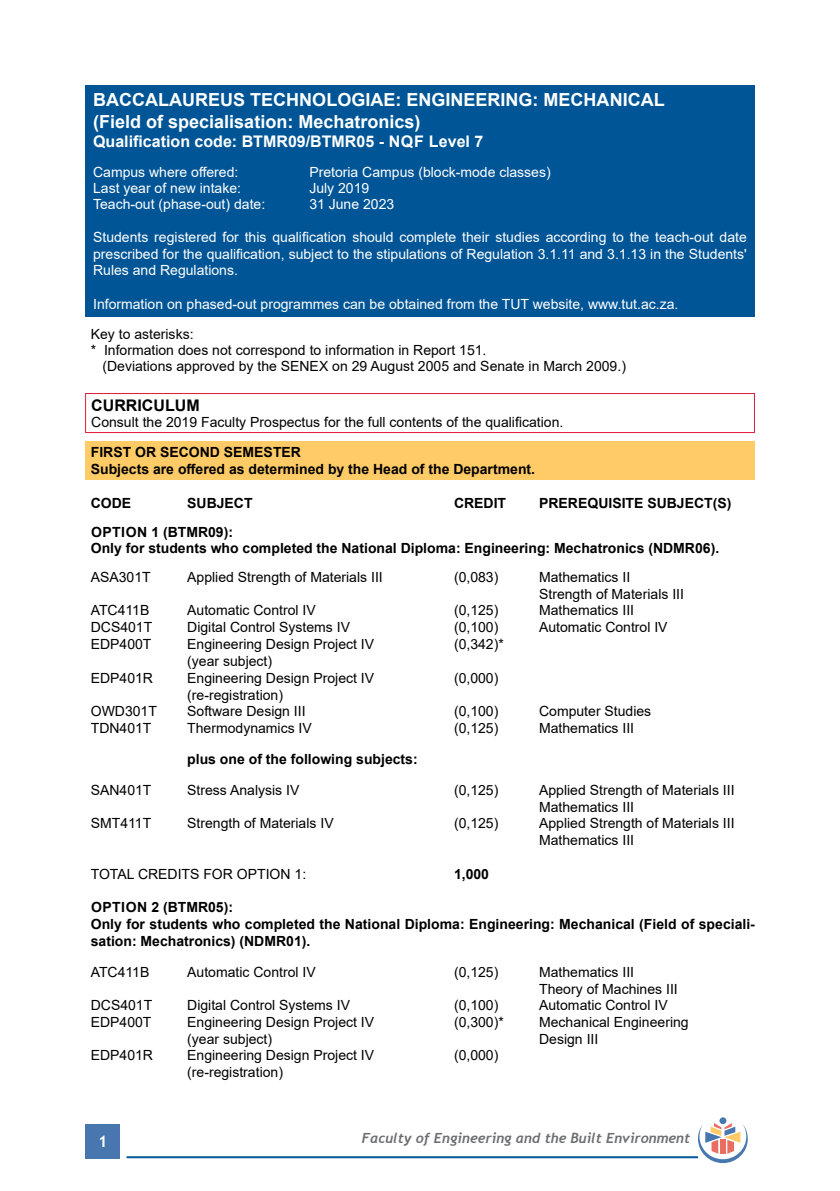
<style>
.page{position:relative;width:840px;height:1191px;background:#fff}
.page>*{position:absolute;margin:0;border:0;box-sizing:border-box;transform-origin:0 0}
.t1{font:700 18px/21.6px "Arial";color:#fff}
.t2{font:700 16px "Arial";color:#fff}
.t3{font:700 16px "Arial";color:#000}
.t4{font:700 16px "Trebuchet MS";color:#fff}
.t5{font:14px/16.8px "Arial";color:#000}
.t6{font:14px/16.8px "Arial";color:#fff;text-align:justify}
.t7{font:700 14px/16.8px "Arial";color:#000}
.t8{font:italic 700 14px "Trebuchet";color:#6d6e71}
</style>
<div class="page">
<div style="left:86px;top:1124px;width:34px;height:34px;background:#4777ae"></div>
<hr style="left:126px;top:1156px;width:571px;height:2px;background:#005596">
<div style="left:719px;top:1117px;width:7px;height:7px;background:#4777ae;border-radius:50%"></div>
<svg style="left:697px;top:1123px;width:50px;height:40px"></svg>
<div style="left:85px;top:85px;width:669px;height:232px;background:#005596"></div>
<hr style="left:85px;top:393px;width:669px;height:1px;background:#e31837">
<hr style="left:85px;top:394px;width:1px;height:38px;background:#e31837">
<hr style="left:753px;top:394px;width:1px;height:38px;background:#e31837">
<hr style="left:85px;top:432px;width:669px;height:1px;background:#e31837">
<div style="left:85px;top:441px;width:669px;height:38px;background:#ffcb66"></div>
<p class="t1" style="left:93px;top:89px;width:572px">BACCALAUREUS TECHNOLOGIAE: ENGINEERING: MECHANICAL (Field of specialisation: Mechatronics)</p>
<p class="t2" style="left:93px;top:130px;width:391px">Qualification code: BTMR09/BTMR05 - NQF Level 7</p>
<p class="t6" style="left:93px;top:164px;width:147px">Campus where offered:</p>
<p class="t6" style="left:309px;top:164px;width:243px">Pretoria Campus (block-mode classes)</p>
<p class="t6" style="left:93px;top:180px;width:149px">Last year of new intake:</p>
<p class="t6" style="left:309px;top:180px;width:61px">July 2019</p>
<p class="t6" style="left:93px;top:196px;width:173px">Teach-out (phase-out) date:</p>
<p class="t6" style="left:309px;top:196px;width:86px">31 June 2023</p>
<p class="t6" style="left:93px;top:228px;width:655px">Students registered for this qualification should complete their studies according to the teach-out date prescribed for the qualification, subject to the stipulations of Regulation 3.1.11 and 3.1.13 in the Students' Rules and Regulations.</p>
<p class="t6" style="left:93px;top:296px;width:586px">Information on phased-out programmes can be obtained from the TUT website, www.tut.ac.za.</p>
<p class="t5" style="left:91px;top:326px;width:104px">Key to asterisks:</p>
<p class="t5" style="left:91px;top:342px;width:397px">* Information does not correspond to information in Report 151.</p>
<p class="t5" style="left:102px;top:358px;width:524px">(Deviations approved by the SENEX on 29 August 2005 and Senate in March 2009.)</p>
<p class="t3" style="left:91px;top:394px;width:110px">CURRICULUM</p>
<p class="t5" style="left:91px;top:413px;width:473px">Consult the 2019 Faculty Prospectus for the full contents of the qualification.</p>
<p class="t7" style="left:91px;top:444px;width:445px">FIRST OR SECOND SEMESTER<br>Subjects are offered as determined by the Head of the Department.</p>
<p class="t7" style="left:91px;top:495px;width:42px">CODE</p>
<p class="t7" style="left:187px;top:495px;width:67px">SUBJECT</p>
<p class="t7" style="left:454px;top:495px;width:54px">CREDIT</p>
<p class="t7" style="left:539px;top:495px;width:194px">PREREQUISITE SUBJECT(S)</p>
<p class="t7" style="left:91px;top:524px;width:629px">OPTION 1 (BTMR09):<br>Only for students who completed the National Diploma: Engineering: Mechatronics (NDMR06).</p>
<p class="t5" style="left:91px;top:568px;width:61px">ASA301T</p>
<p class="t5" style="left:187px;top:568px;width:197px">Applied Strength of Materials III</p>
<p class="t5" style="left:454px;top:568px;width:46px">(0,083)</p>
<p class="t5" style="left:539px;top:568px;width:146px">Mathematics II<br>Strength of Materials III</p>
<p class="t5" style="left:91px;top:602px;width:60px">ATC411B</p>
<p class="t5" style="left:187px;top:602px;width:130px">Automatic Control IV</p>
<p class="t5" style="left:454px;top:602px;width:46px">(0,125)</p>
<p class="t5" style="left:539px;top:602px;width:96px">Mathematics III</p>
<p class="t5" style="left:91px;top:619px;width:63px">DCS401T</p>
<p class="t5" style="left:187px;top:619px;width:164px">Digital Control Systems IV</p>
<p class="t5" style="left:454px;top:619px;width:46px">(0,100)</p>
<p class="t5" style="left:539px;top:619px;width:130px">Automatic Control IV</p>
<p class="t5" style="left:91px;top:635px;width:62px">EDP400T</p>
<p class="t5" style="left:187px;top:635px;width:188px">Engineering Design Project IV</p>
<p class="t5" style="left:454px;top:635px;width:51px">(0,342)*</p>
<p class="t5" style="left:187px;top:652px;width:86px">(year subject)</p>
<p class="t5" style="left:91px;top:669px;width:64px">EDP401R</p>
<p class="t5" style="left:187px;top:669px;width:188px">Engineering Design Project IV</p>
<p class="t5" style="left:454px;top:669px;width:46px">(0,000)</p>
<p class="t5" style="left:187px;top:686px;width:97px">(re-registration)</p>
<p class="t5" style="left:91px;top:703px;width:68px">OWD301T</p>
<p class="t5" style="left:187px;top:703px;width:120px">Software Design III</p>
<p class="t5" style="left:454px;top:703px;width:46px">(0,100)</p>
<p class="t5" style="left:539px;top:703px;width:114px">Computer Studies</p>
<p class="t5" style="left:91px;top:719px;width:62px">TDN401T</p>
<p class="t5" style="left:187px;top:719px;width:126px">Thermodynamics IV</p>
<p class="t5" style="left:454px;top:719px;width:46px">(0,125)</p>
<p class="t5" style="left:539px;top:719px;width:96px">Mathematics III</p>
<p class="t7" style="left:187px;top:751px;width:232px">plus one of the following subjects:</p>
<p class="t5" style="left:91px;top:781px;width:62px">SAN401T</p>
<p class="t5" style="left:187px;top:781px;width:114px">Stress Analysis IV</p>
<p class="t5" style="left:454px;top:781px;width:46px">(0,125)</p>
<p class="t5" style="left:539px;top:781px;width:197px">Applied Strength of Materials III<br>Mathematics III</p>
<p class="t5" style="left:91px;top:815px;width:62px">SMT411T</p>
<p class="t5" style="left:187px;top:815px;width:148px">Strength of Materials IV</p>
<p class="t5" style="left:454px;top:815px;width:46px">(0,125)</p>
<p class="t5" style="left:539px;top:815px;width:197px">Applied Strength of Materials III<br>Mathematics III</p>
<p class="t5" style="left:91px;top:865px;width:217px">TOTAL CREDITS FOR OPTION 1:</p>
<p class="t7" style="left:454px;top:865px;width:37px">1,000</p>
<p class="t7" style="left:91px;top:899px;width:665px">OPTION 2 (BTMR05):<br>Only for students who completed the National Diploma: Engineering: Mechanical (Field of speciali&shy;sation: Mechatronics) (NDMR01).</p>
<p class="t5" style="left:91px;top:963px;width:60px">ATC411B</p>
<p class="t5" style="left:187px;top:963px;width:130px">Automatic Control IV</p>
<p class="t5" style="left:454px;top:963px;width:46px">(0,125)</p>
<p class="t5" style="left:539px;top:963px;width:140px">Mathematics III<br>Theory of Machines III</p>
<p class="t5" style="left:91px;top:997px;width:63px">DCS401T</p>
<p class="t5" style="left:187px;top:997px;width:164px">Digital Control Systems IV</p>
<p class="t5" style="left:454px;top:997px;width:46px">(0,100)</p>
<p class="t5" style="left:539px;top:997px;width:130px">Automatic Control IV</p>
<p class="t5" style="left:91px;top:1013px;width:62px">EDP400T</p>
<p class="t5" style="left:187px;top:1013px;width:188px">Engineering Design Project IV</p>
<p class="t5" style="left:454px;top:1013px;width:51px">(0,300)*</p>
<p class="t5" style="left:539px;top:1013px;width:151px">Mechanical Engineering</p>
<p class="t5" style="left:187px;top:1030px;width:86px">(year subject)</p>
<p class="t5" style="left:539px;top:1030px;width:61px">Design III</p>
<p class="t5" style="left:91px;top:1047px;width:64px">EDP401R</p>
<p class="t5" style="left:187px;top:1047px;width:188px">Engineering Design Project IV</p>
<p class="t5" style="left:454px;top:1047px;width:46px">(0,000)</p>
<p class="t5" style="left:187px;top:1063px;width:97px">(re-registration)</p>
<p class="t4" style="left:98px;top:1131px;width:11px">1</p>
<p class="t8" style="left:362px;top:1129px;width:329px">Faculty of Engineering and the Built Environment</p>
</div>
